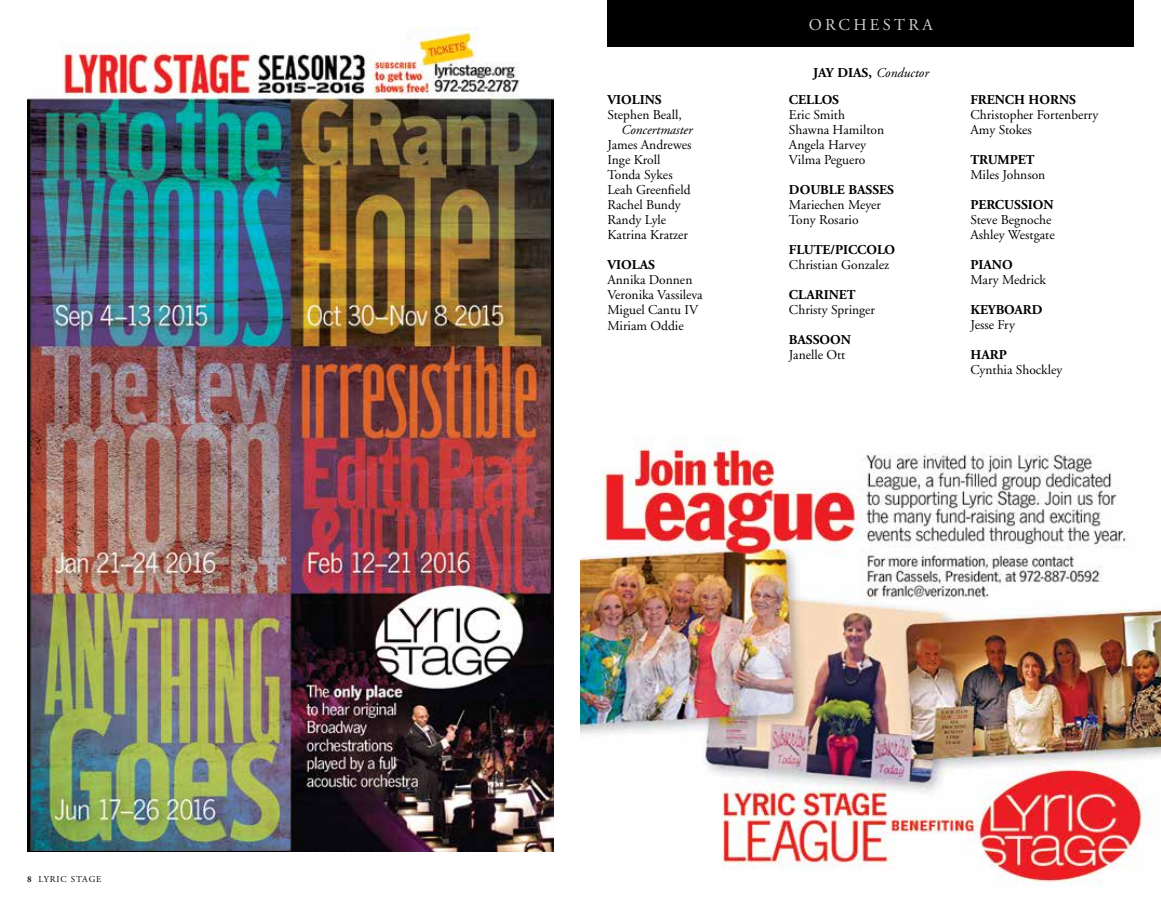
<style>
.page{position:relative;width:1161px;height:905px;background:#fff}
.page>*{position:absolute;margin:0;border:0;box-sizing:border-box;transform-origin:0 0}
.t1{font:16.5px "Adobe Garamond";letter-spacing:.2em;color:#d1d3d4}
.t2{font:13.5px/15px "Adobe Garamond";color:#000}
.t3{font:700 13.5px "Adobe Garamond";color:#000}
.t4{font:italic 13.5px "Adobe Garamond";color:#000}
.t5{font:9px "Adobe Garamond";letter-spacing:.1em;color:#000}
.s1{font-weight:600}
.s2{font-weight:700;font-style:normal}
</style>
<div class="page">
<div style="left:608px;top:0;width:526px;height:46px;background:#000"></div>
<img style="left:27px;top:27px;width:527px;height:824px">
<img style="left:580px;top:436px;width:581px;height:450px">
<p class="t5" style="left:27px;top:874px;width:76px"><span class="s1">8</span> LYRIC STAGE</p>
<p class="t3" style="left:607px;top:93px;width:56px">VIOLINS</p>
<p class="t2" style="left:607px;top:108px;width:76px">Stephen Beall,</p>
<p class="t4" style="left:621px;top:123px;width:73px">Concertmaster</p>
<p class="t2" style="left:607px;top:138px;width:86px">James Andrewes<br>Inge Kroll<br>Tonda Sykes<br>Leah Greenfield<br>Rachel Bundy<br>Randy Lyle<br>Katrina Kratzer</p>
<p class="t3" style="left:607px;top:258px;width:49px">VIOLAS</p>
<p class="t2" style="left:607px;top:273px;width:97px">Annika Donnen<br>Veronika Vassileva<br>Miguel Cantu IV<br>Miriam Oddie</p>
<p class="t1" style="left:809px;top:16px;width:125px">ORCHESTRA</p>
<p class="t4" style="left:813px;top:66px;width:117px"><span class="s2">JAY DIAS,</span> Conductor</p>
<p class="t3" style="left:789px;top:93px;width:52px">CELLOS</p>
<p class="t2" style="left:789px;top:108px;width:97px">Eric Smith<br>Shawna Hamilton<br>Angela Harvey<br>Vilma Peguero</p>
<p class="t3" style="left:789px;top:183px;width:107px">DOUBLE BASSES</p>
<p class="t2" style="left:789px;top:198px;width:94px">Mariechen Meyer<br>Tony Rosario</p>
<p class="t3" style="left:789px;top:243px;width:108px">FLUTE/PICCOLO</p>
<p class="t2" style="left:789px;top:258px;width:102px">Christian Gonzalez</p>
<p class="t3" style="left:789px;top:288px;width:68px">CLARINET</p>
<p class="t2" style="left:789px;top:303px;width:88px">Christy Springer</p>
<p class="t3" style="left:789px;top:333px;width:64px">BASSOON</p>
<p class="t2" style="left:789px;top:348px;width:58px">Janelle Ott</p>
<p class="t3" style="left:970px;top:93px;width:107px">FRENCH HORNS</p>
<p class="t2" style="left:970px;top:108px;width:130px">Christopher Fortenberry<br>Amy Stokes</p>
<p class="t3" style="left:970px;top:153px;width:66px">TRUMPET</p>
<p class="t2" style="left:970px;top:168px;width:76px">Miles Johnson</p>
<p class="t3" style="left:970px;top:198px;width:85px">PERCUSSION</p>
<p class="t2" style="left:970px;top:213px;width:86px">Steve Begnoche<br>Ashley Westgate</p>
<p class="t3" style="left:970px;top:258px;width:44px">PIANO</p>
<p class="t2" style="left:970px;top:273px;width:77px">Mary Medrick</p>
<p class="t3" style="left:970px;top:303px;width:74px">KEYBOARD</p>
<p class="t2" style="left:970px;top:318px;width:46px">Jesse Fry</p>
<p class="t3" style="left:970px;top:348px;width:38px">HARP</p>
<p class="t2" style="left:970px;top:363px;width:93px">Cynthia Shockley</p>
</div>
